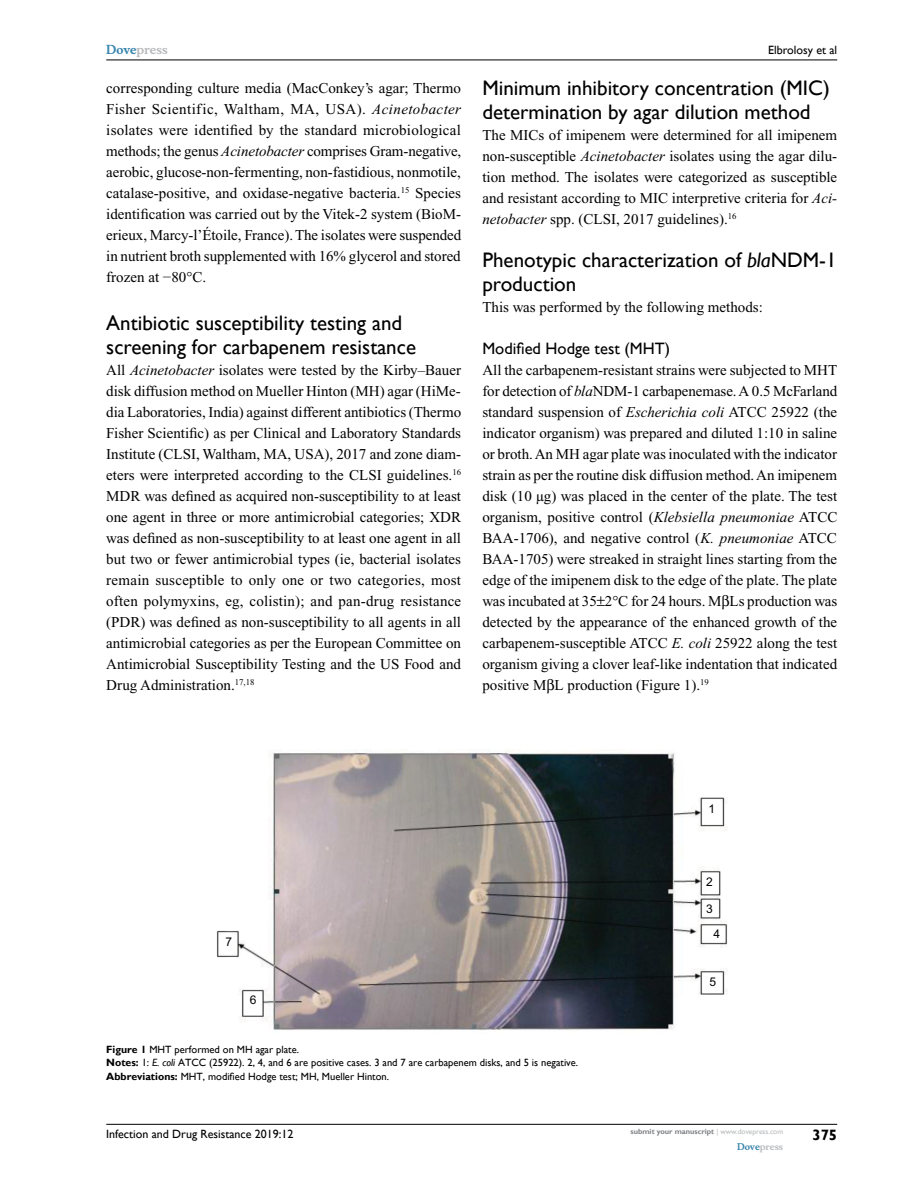
<style>
.page{position:relative;width:918px;height:1188px;background:#fff}
.page>*{position:absolute;margin:0;border:0;box-sizing:border-box;transform-origin:0 0}
.t1{font:21px/24px "Gill Sans";color:#000}
.t2{font:16.5px "Gill Sans";color:#000}
.t3{font:15px/21px "Times New Roman";color:#000;text-align:justify}
.t4{font:700 15px "Gill Sans";color:#000}
.t5{font:12px "Gill Sans";color:#000}
.t6{font:700 12px "Musee";color:#b8babc}
.t7{font:12px "Arial";color:#000}
.t8{font:10.5px/13.5px "Gill Sans";color:#000}
.t9{font:700 9px "Musee";color:#b8babc}
.t10{font:700 7.5px "Gill Sans";color:#808285}
.s1{color:#3785ad}
.s2{font-style:italic}
.s3{font-weight:700}
.s4{font-weight:400;color:#b8babc}
</style>
<div class="page">
<hr style="left:106px;top:1124px;width:731px;height:1px;background:#000">
<hr style="left:106px;top:60px;width:731px;height:1px;background:#000">
<img style="left:216px;top:750px;width:511px;height:280px">
<p class="t6" style="left:106px;top:43px;width:63px"><span class="s1">Dove</span>press</p>
<p class="t3" style="left:106px;top:77px;width:357px">corresponding culture media (MacConkey’s agar; Thermo Fisher Scientific, Waltham, MA, USA). <span class="s2">Acinetobacter </span>isolates were identified by the standard microbiological methods; the genus <span class="s2">Acinetobacter</span> comprises Gram-negative, aerobic, glucose-non-fermenting, non-fastidious, nonmotile, catalase-positive, and oxidase-negative bacteria.<sup>15</sup> Species identification was carried out by the Vitek-2 system (BioM&shy;erieux, Marcy-l’Étoile, France). The isolates were suspended in nutrient broth supplemented with 16% glycerol and stored frozen at −80°C.</p>
<h1 class="t1" style="left:106px;top:311px;width:311px">Antibiotic susceptibility testing and screening for carbapenem resistance</h1>
<p class="t3" style="left:106px;top:359px;width:356px">All <span class="s2">Acinetobacter</span> isolates were tested by the Kirby–Bauer disk diffusion method on Mueller Hinton (MH) agar (HiMe&shy;dia Laboratories, India) against different antibiotics (Thermo Fisher Scientific) as per Clinical and Laboratory Standards Institute (CLSI, Waltham, MA, USA), 2017 and zone diam&shy;eters were interpreted according to the CLSI guidelines.<sup>16<br></sup>MDR was defined as acquired non-susceptibility to at least one agent in three or more antimicrobial categories; XDR was defined as non-susceptibility to at least one agent in all but two or fewer antimicrobial types (ie, bacterial isolates remain susceptible to only one or two categories, most often polymyxins, eg, colistin); and pan-drug resistance (PDR) was defined as non-susceptibility to all agents in all antimicrobial categories as per the European Committee on Antimicrobial Susceptibility Testing and the US Food and Drug Administration.<sup>17,18</sup></p>
<p class="t5" style="left:768px;top:43px;width:71px">Elbrolosy et al</p>
<h1 class="t1" style="left:482px;top:77px;width:349px">Minimum inhibitory concentration (MIC) determination by agar dilution method</h1>
<p class="t3" style="left:482px;top:125px;width:356px">The MICs of imipenem were determined for all imipenem non-susceptible <span class="s2">Acinetobacter</span> isolates using the agar dilu&shy;tion method. The isolates were categorized as susceptible and resistant according to MIC interpretive criteria for <span class="s2">Aci&shy;netobacter</span> spp. (CLSI, 2017 guidelines).<sup>16</sup></p>
<h1 class="t1" style="left:482px;top:248px;width:356px">Phenotypic characterization of <span class="s2">bla</span>NDM-1 production</h1>
<p class="t3" style="left:482px;top:296px;width:282px">This was performed by the following methods:</p>
<p class="t2" style="left:482px;top:338px;width:189px">Modified Hodge test (MHT)</p>
<p class="t3" style="left:482px;top:359px;width:357px">All the carbapenem-resistant strains were subjected to MHT for detection of <span class="s2">bla</span>NDM-1 carbapenemase. A 0.5 McFarland standard suspension of <span class="s2">Escherichia coli</span> ATCC 25922 (the indicator organism) was prepared and diluted 1:10 in saline or broth. An MH agar plate was inoculated with the indicator strain as per the routine disk diffusion method. An imipenem disk (10 µg) was placed in the center of the plate. The test organism, positive control (<span class="s2">Klebsiella pneumoniae</span> ATCC BAA-1706), and negative control (<span class="s2">K. pneumoniae</span> ATCC BAA-1705) were streaked in straight lines starting from the edge of the imipenem disk to the edge of the plate. The plate was incubated at 35 2°C for 24 hours. M Ls production was detected by the appearance of the enhanced growth of the carbapenem-susceptible ATCC <span class="s2">E. coli</span> 25922 along the test organism giving a clover leaf-like indentation that indicated positive M L production (Figure 1).<sup>19</sup></p>
<p class="t7" style="left:225px;top:934px;width:8px">7</p>
<p class="t7" style="left:250px;top:992px;width:8px">6</p>
<p class="t7" style="left:709px;top:801px;width:8px">1</p>
<p class="t7" style="left:706px;top:874px;width:8px">2</p>
<p class="t7" style="left:706px;top:901px;width:8px">3</p>
<p class="t7" style="left:713px;top:926px;width:8px">4</p>
<p class="t7" style="left:710px;top:974px;width:8px">5</p>
<p class="t8" style="left:106px;top:1042px;width:473px"><span class="s3">Figure 1</span> MHT performed on MH agar plate.<br><span class="s3">Notes:</span> 1: <span class="s2">E. coli</span> ATCC (25922). 2, 4, and 6 are positive cases. 3 and 7 are carbapenem disks, and 5 is negative.<br><span class="s3">Abbreviations:</span> MHT, modified Hodge test; MH, Mueller Hinton.</p>
<p class="t5" style="left:106px;top:1127px;width:189px">Infection and Drug Resistance 2019:12</p>
<p class="t10" style="left:631px;top:1127px;width:154px">submit your manuscript <span class="s4">| www.dovepress.com</span></p>
<p class="t9" style="left:737px;top:1141px;width:48px"><span class="s1">Dove</span>press</p>
<p class="t4" style="left:812px;top:1126px;width:26px">375</p>
</div>
